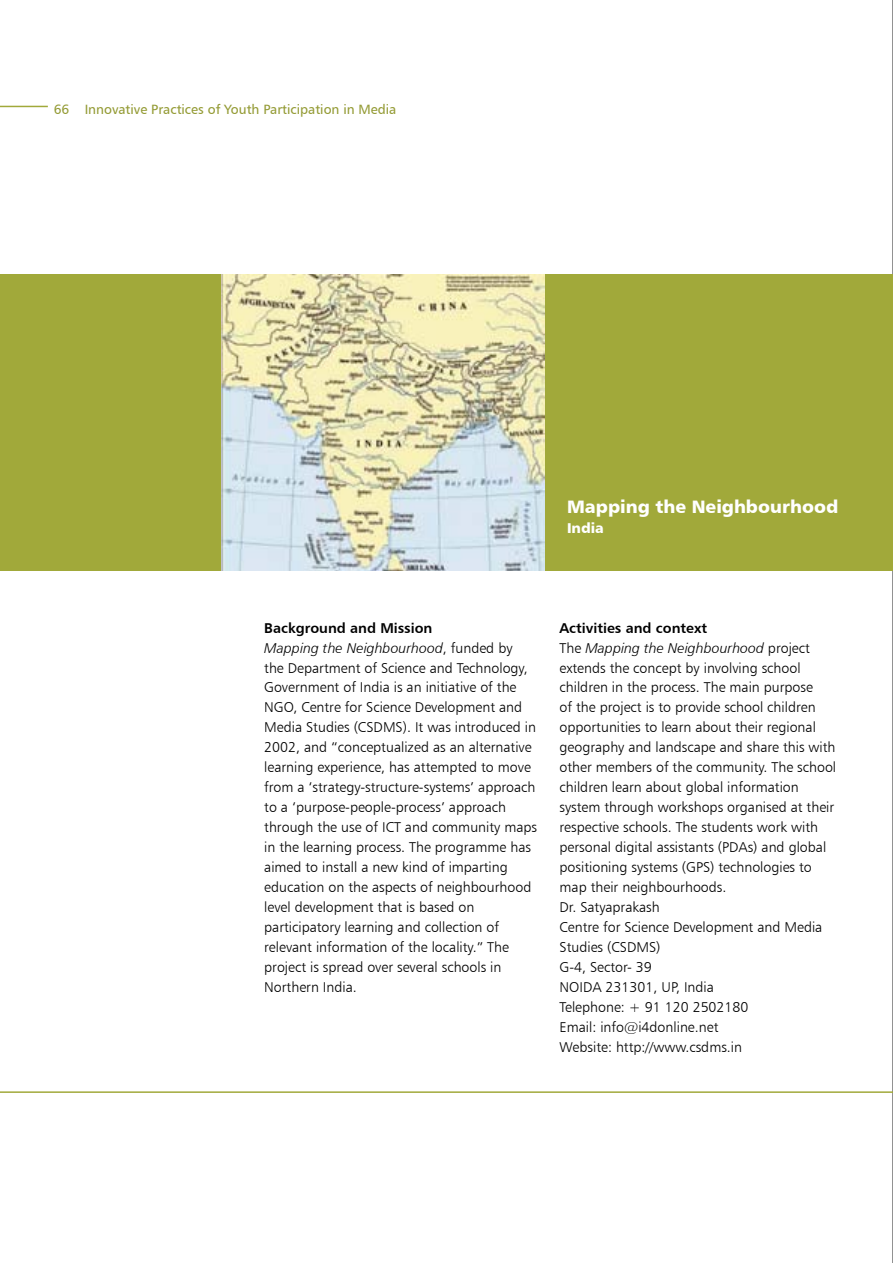
<style>
.page{position:relative;width:893px;height:1263px;background:#fff}
.page>*{position:absolute;margin:0;border:0;box-sizing:border-box;transform-origin:0 0}
.t1{font:18px "Humanist 777 BT Black B";color:#fff}
.t2{font:14.25px/20px "Humanist 777 BT Light B";color:#000}
.t3{font:14.25px "Humanist 777 BT Light Italic B";color:#000}
.t4{font:14.25px "Humanist 777 BT Bold B";color:#000}
.t5{font:14.25px "Humanist 777 BT Black B";color:#fff}
.t6{font:13.5px "Humanist 777 BT Roman B";color:#949b35}
.s1{font-family:"Humanist 777 BT Light B"}
</style>
<div class="page">
<hr style="left:0;top:106px;width:48px;height:1px;background:#a1a93a">
<hr style="left:892px;top:0;width:1px;height:1263px;background:#6f6f6f">
<div style="left:0;top:275px;width:893px;height:296px;background:#a1a93a"></div>
<hr style="left:0;top:1091px;width:893px;height:2px;background:#a1a93a">
<img style="left:222px;top:275px;width:322px;height:296px">
<p class="t6" style="left:54px;top:101px;width:344px">66 Innovative Practices of Youth Participation in Media</p>
<p class="t1" style="left:567px;top:495px;width:273px">Mapping the Neighbourhood</p>
<p class="t5" style="left:567px;top:519px;width:38px">India</p>
<p class="t4" style="left:264px;top:619px;width:170px">Background and Mission</p>
<p class="t3" style="left:264px;top:639px;width:250px">Mapping the Neighbourhood<span class="s1">, funded by</span></p>
<p class="t2" style="left:264px;top:657px;width:274px">the Department of Science and Technology, Government of India is an initiative of the NGO, Centre for Science Development and Media Studies (CSDMS). It was introduced in 2002, and “conceptualized as an alternative learning experience, has attempted to move from a ‘strategy-structure-systems’ approach to a ‘purpose-people-process’ approach through the use of ICT and community maps in the learning process. The programme has aimed to install a new kind of imparting education on the aspects of neighbourhood level development that is based on participatory learning and collection of relevant information of the locality.” The project is spread over several schools in Northern India.</p>
<p class="t4" style="left:560px;top:619px;width:149px">Activities and context</p>
<p class="t3" style="left:560px;top:639px;width:252px"><span class="s1">The</span> Mapping the Neighbourhood <span class="s1">project</span></p>
<p class="t2" style="left:560px;top:657px;width:278px">extends the concept by involving school children in the process. The main purpose<br>of the project is to provide school children opportunities to learn about their regional geography and landscape and share this with other members of the community. The school children learn about global information system through workshops organised at their respective schools. The students work with personal digital assistants (PDAs) and global positioning systems (GPS) technologies to map their neighbourhoods.<br>Dr. Satyaprakash<br>Centre for Science Development and Media Studies (CSDMS)<br>G-4, Sector- 39<br>NOIDA 231301, UP, India<br>Telephone: + 91 120 2502180<br>Email: info@i4donline.net<br>Website: http://www.csdms.in</p>
</div>
